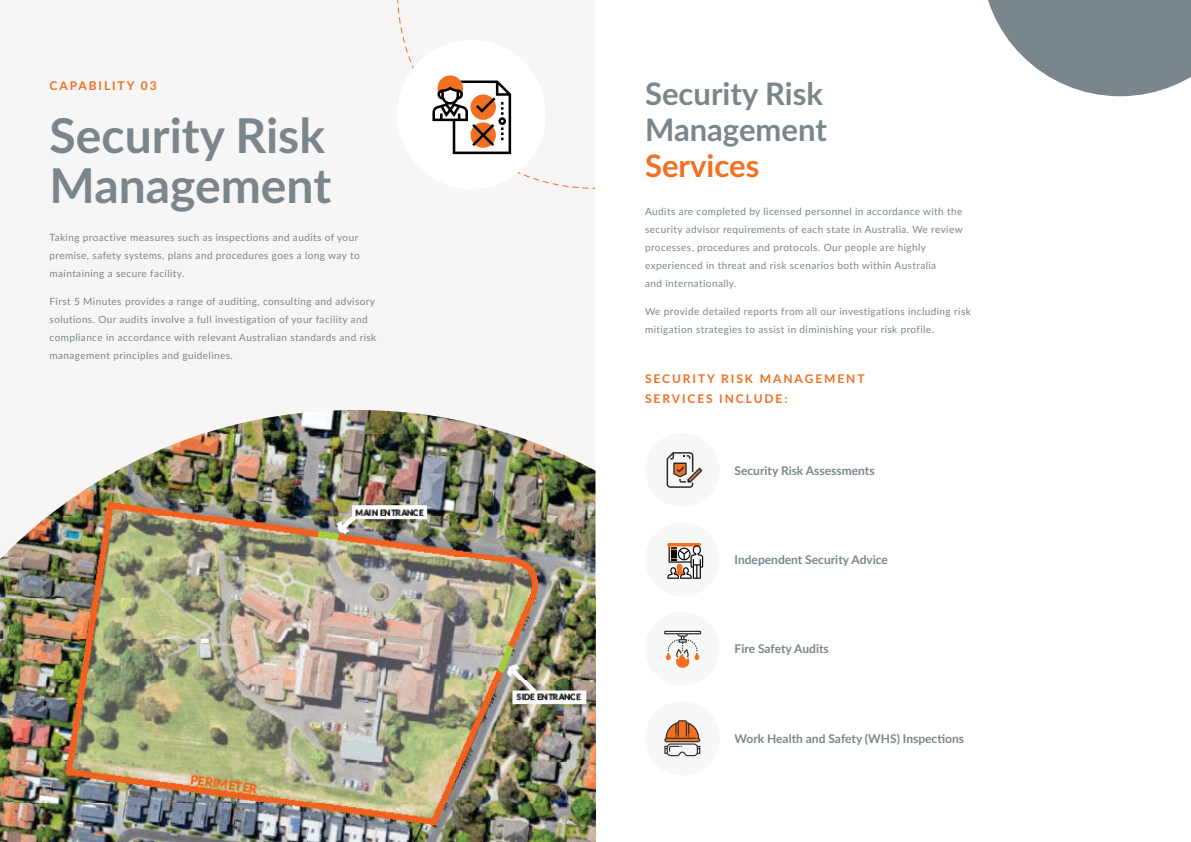
<style>
.page{position:relative;width:1191px;height:842px;background:#fff}
.page>*{position:absolute;margin:0;border:0;box-sizing:border-box;transform-origin:0 0}
.t1{font:700 48px/50px "Lato";color:#7b868c}
.t2{font:700 31px/36px "Lato";color:#7b868c}
.t3{font:700 31px "Lato";color:#f36f21}
.t4{font:700 12px "Lato";color:#7b868c}
.t5{font:700 12px/20px "Lato";letter-spacing:.16em;color:#f36f21}
.t6{font:10px/18px "Lato";letter-spacing:.04em;color:#7b868c}
</style>
<div class="page">
<div style="left:0;top:0;width:595px;height:842px;background:#f7f6f5"></div>
<svg style="left:988px;top:0;width:203px;height:96px"></svg>
<svg style="left:397px;top:0;width:198px;height:189px"></svg>
<img style="left:202px;top:410px;width:308px;height:24px">
<img style="left:109px;top:434px;width:486px;height:41px">
<img style="left:48px;top:475px;width:547px;height:41px">
<img style="left:2px;top:516px;width:593px;height:41px">
<img style="left:0;top:557px;width:595px;height:285px">
<div style="left:645px;top:612px;width:74px;height:74px;background:#f6f7f7;border-radius:50%"></div>
<svg style="left:664px;top:631px;width:37px;height:37px"></svg>
<div style="left:645px;top:522px;width:74px;height:75px;background:#f6f7f7;border-radius:50%"></div>
<svg style="left:667px;top:543px;width:36px;height:36px"></svg>
<div style="left:645px;top:433px;width:74px;height:74px;background:#f6f7f7;border-radius:50%"></div>
<svg style="left:666px;top:452px;width:36px;height:36px"></svg>
<div style="left:645px;top:701px;width:74px;height:74px;background:#f6f7f7;border-radius:50%"></div>
<svg style="left:664px;top:720px;width:36px;height:36px"></svg>
<p class="t5" style="left:50px;top:76px;width:108px">CAPABILITY 03</p>
<h1 class="t1" style="left:50px;top:109px;width:283px">Security Risk<br>Management</h1>
<p class="t6" style="left:50px;top:229px;width:312px">Taking proactive measures such as inspections and audits of your premise, safety systems, plans and procedures goes a long way to maintaining a secure facility.</p>
<p class="t6" style="left:50px;top:293px;width:328px">First 5 Minutes provides a range of auditing, consulting and advisory solutions. Our audits involve a full investigation of your facility and compliance in accordance with relevant Australian standards and risk management principles and guidelines.</p>
<h2 class="t2" style="left:645px;top:74px;width:183px">Security Risk<br>Management</h2>
<h2 class="t3" style="left:645px;top:143px;width:116px">Services</h2>
<p class="t6" style="left:645px;top:203px;width:319px">Audits are completed by licensed personnel in accordance with the security advisor requirements of each state in Australia. We review processes, procedures and protocols. Our people are highly experienced in threat and risk scenarios both within Australia<br>and internationally.</p>
<p class="t6" style="left:645px;top:303px;width:327px">We provide detailed reports from all our investigations including risk mitigation strategies to assist in diminishing your risk profile.</p>
<p class="t5" style="left:645px;top:368px;width:221px">SECURITY RISK MANAGEMENT<br>SERVICES INCLUDE:</p>
<p class="t4" style="left:734px;top:461px;width:142px">Security Risk Assessments</p>
<p class="t4" style="left:734px;top:551px;width:155px">Independent Security Advice</p>
<p class="t4" style="left:734px;top:640px;width:96px">Fire Safety Audits</p>
<p class="t4" style="left:734px;top:730px;width:231px">Work Health and Safety (WHS) Inspections</p>
</div>
